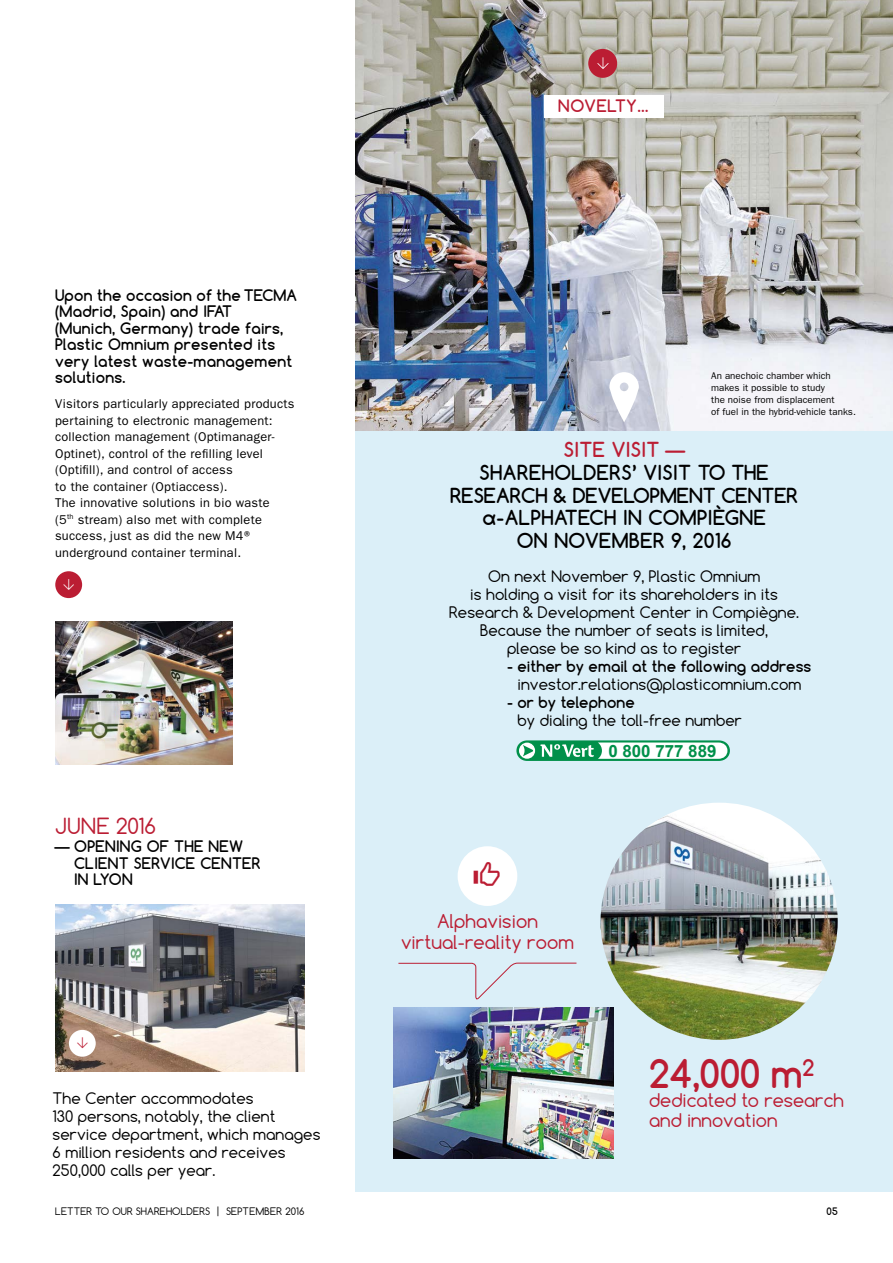
<style>
.page{position:relative;width:893px;height:1263px;background:#fff}
.page>*{position:absolute;margin:0;border:0;box-sizing:border-box;transform-origin:0 0}
.t1{font:700 37.2px "Comfortaa";color:#bb1d33}
.t2{font:21px "Comfortaa";letter-spacing:.025em;color:#bb1d33}
.t3{font:700 19.5px/22.5px "Comfortaa";letter-spacing:.025em;color:#000;text-align:center}
.t4{font:700 19.5px "Comfortaa";letter-spacing:.025em;color:#bb1d33}
.t5{font:18px/21px "Comfortaa";letter-spacing:.005em;color:#bb1d33;text-align:center}
.t6{font:17.85px/19.5px "Comfortaa";color:#bb1d33}
.t7{font:700 16.95px "Arial";color:#00904a}
.t8{font:700 16.2px "Comfortaa";letter-spacing:.05em;color:#bb1d33}
.t9{font:15px/18px "Comfortaa";letter-spacing:.005em;color:#000;text-align:center}
.t10{font:700 15px/16.5px "Comfortaa";letter-spacing:.02em;color:#000}
.t11{font:14.55px "Flesh Plain";color:#bb1d33}
.t12{font:14.55px "Flesh Plain";color:#fff}
.t13{font:12.75px/16.5px "ITC Franklin Gothic Std";letter-spacing:.02em;color:#000}
.t14{font:9.75px/12px "ITC Franklin Gothic Std";letter-spacing:.005em;color:#000}
.t15{font:9.75px "Comfortaa";letter-spacing:.01em;color:#000}
.t16{font:700 9.75px "Comfortaa";color:#000}
</style>
<div class="page">
<div style="left:356px;top:2px;width:537px;height:1189px;background:#dbeff8"></div>
<img style="left:356px;top:0;width:537px;height:431px">
<div style="left:544px;top:95px;width:119px;height:23px;background:#fff"></div>
<img style="left:55px;top:621px;width:178px;height:144px">
<img style="left:55px;top:905px;width:250px;height:167px">
<img style="left:600px;top:803px;width:238px;height:237px;border-radius:119px">
<svg style="left:516px;top:740px;width:214px;height:21px;background:#95d0b4"></svg>
<img style="left:394px;top:1008px;width:219px;height:151px">
<svg style="left:398px;top:962px;width:179px;height:38px"></svg>
<div style="left:458px;top:846px;width:59px;height:60px;background:#fff;border-radius:50%"></div>
<div style="left:69px;top:1030px;width:27px;height:27px;background:#fff;border-radius:50%"></div>
<div style="left:588px;top:49px;width:29px;height:29px;background:#bb1d33;border-radius:50%"></div>
<svg style="left:597px;top:57px;width:12px;height:12px"></svg>
<div style="left:55px;top:571px;width:27px;height:27px;background:#bb1d33;border-radius:50%"></div>
<svg style="left:609px;top:372px;width:30px;height:50px"></svg>
<p class="t10" style="left:55px;top:286px;width:243px">Upon the occasion of the TECMA (Madrid, Spain) and IFAT<br>(Munich, Germany) trade fairs,<br>Plastic Omnium presented its very latest waste-management solutions.</p>
<p class="t13" style="left:55px;top:396px;width:241px">Visitors particularly appreciated products pertaining to electronic management: collection management (Optimanager-Optinet), control of the refilling level (Optifill), and control of access<br>to the container (Optiaccess).<br>The innovative solutions in bio waste<br>(5<sup>th</sup> stream) also met with complete success, just as did the new M4® underground container terminal.</p>
<p class="t12" style="left:62px;top:576px;width:16px">u</p>
<h2 class="t2" style="left:55px;top:812px;width:102px">JUNE 2016</h2>
<p class="t10" style="left:74px;top:838px;width:188px;text-indent:-19px">— OPENING OF THE NEW<br>CLIENT SERVICE CENTER<br>IN LYON</p>
<p class="t11" style="left:74px;top:1050px;width:16px;rotate:-90deg">t</p>
<p class="t9" style="left:53px;top:1089px;width:269px;text-align:left">The Center accommodates<br>130 persons, notably, the client service department, which manages<br>6 million residents and receives<br>250,000 calls per year.</p>
<p class="t8" style="left:558px;top:96px;width:92px">NOVELTY…</p>
<p class="t14" style="left:711px;top:369px;width:146px">An anechoic chamber which makes it possible to study<br>the noise from displacement<br>of fuel in the hybrid-vehicle tanks.</p>
<h3 class="t4" style="left:564px;top:438px;width:122px">SITE VISIT —</h3>
<h3 class="t3" style="left:450px;top:461px;width:349px">SHAREHOLDERS’ VISIT TO THE<br>RESEARCH &amp; DEVELOPMENT CENTER α-ALPHATECH IN COMPIÈGNE<br>ON NOVEMBER 9, 2016</h3>
<p class="t9" style="left:449px;top:567px;width:352px">On next November 9, Plastic Omnium<br>is holding a visit for its shareholders in its Research &amp; Development Center in Compiègne.<br>Because the number of seats is limited,<br>please be so kind as to register</p>
<p class="t10" style="left:507px;top:658px;width:306px">- either by email at the following address</p>
<p class="t9" style="left:517px;top:675px;width:285px">investor.relations@plasticomnium.com</p>
<p class="t10" style="left:507px;top:694px;width:129px">- or by telephone</p>
<p class="t9" style="left:517px;top:711px;width:226px">by dialing the toll-free number</p>
<p class="t7" style="left:608px;top:739px;width:110px">0 800 777 889</p>
<p class="t5" style="left:401px;top:910px;width:174px">Alphavision virtual-reality room</p>
<h1 class="t1" style="left:649px;top:1050px;width:167px">24,000 m<sup>2</sup></h1>
<p class="t6" style="left:649px;top:1091px;width:196px">dedicated to research and innovation</p>
<p class="t15" style="left:55px;top:1205px;width:251px">LETTER TO OUR SHAREHOLDERS | SEPTEMBER 2016</p>
<p class="t16" style="left:827px;top:1205px;width:13px">05</p>
</div>
